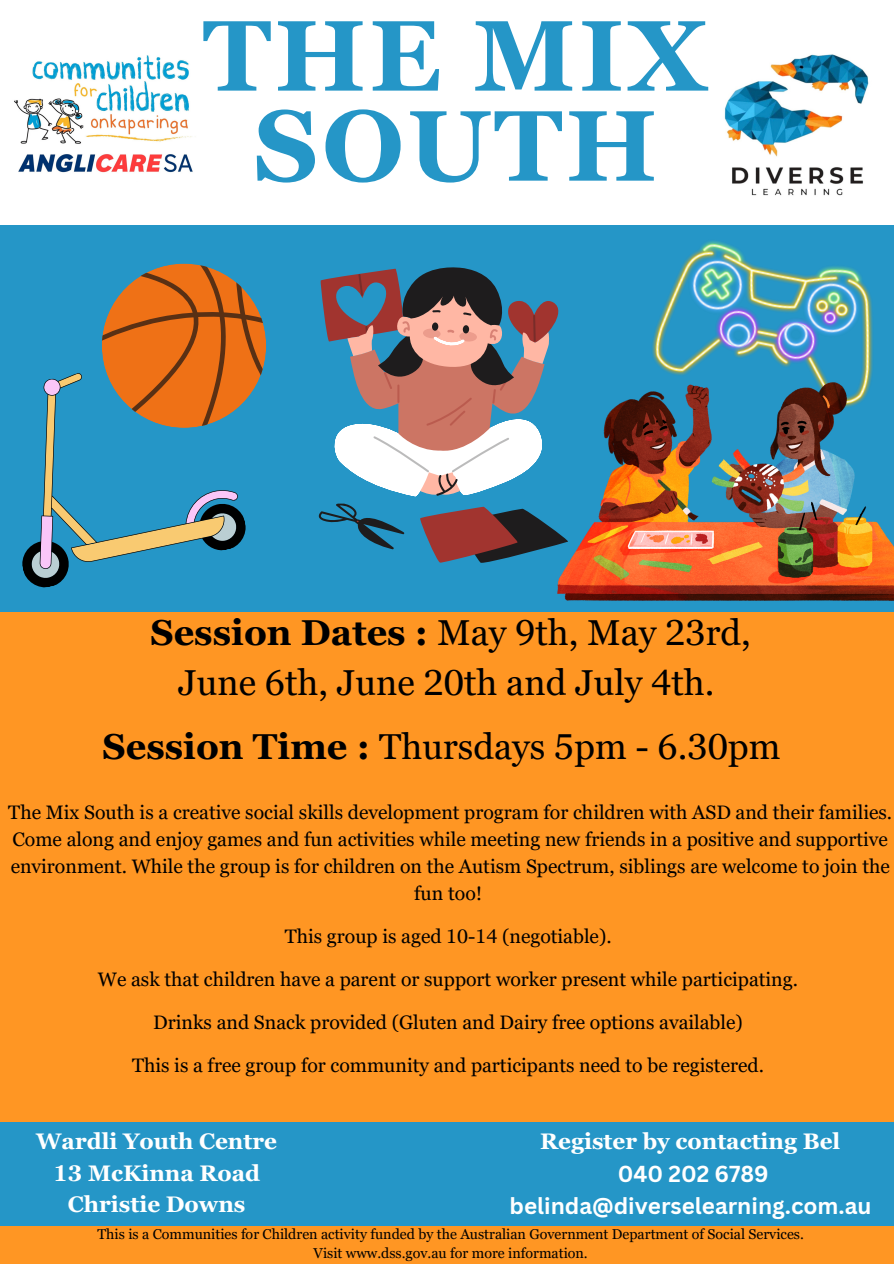
<style>
.page{position:relative;width:894px;height:1264px;background:#fff}
.page>*{position:absolute;margin:0;border:0;box-sizing:border-box;transform-origin:0 0}
.t1{font:700 100.05px/90px "Georgia Pro";letter-spacing:.035em;color:#2596c7;text-align:center}
.t2{font:36px/49.9px "Georgia Pro";color:#000;text-align:center}
.t3{font:700 22.5px/32.1px "Canva Sans";color:#fff;text-align:center}
.t4{font:700 22.5px/31.5px "Georgia Pro";color:#fff;text-align:center}
.t5{font:19.5px/27px "Georgia Pro";color:#000;text-align:center}
.t6{font:14.25px "Georgia Pro";color:#000}
.s1{font-weight:700}
.s2{font-family:"Georgia Pro"}
</style>
<div class="page">
<div style="left:0;top:0;width:893px;height:1263px;background:#ff9623"></div>
<div style="left:0;top:1122px;width:893px;height:103px;background:#2596c7"></div>
<div style="left:0;top:0;width:893px;height:281px;background:#fff"></div>
<div style="left:0;top:225px;width:893px;height:387px;background:#2596c7"></div>
<svg style="left:22px;top:373px;width:224px;height:215px"></svg>
<svg style="left:320px;top:278px;width:239px;height:285px"></svg>
<svg style="left:328px;top:267px;width:223px;height:229px"></svg>
<img style="left:652px;top:241px;width:221px;height:142px">
<svg style="left:102px;top:263px;width:164px;height:165px"></svg>
<img style="left:557px;top:383px;width:336px;height:217px">
<img style="left:14px;top:55px;width:179px;height:118px">
<img style="left:724px;top:54px;width:145px;height:142px">
<p class="t1" style="left:203px;top:11px;width:506px">THE MIX<br>SOUTH</p>
<h2 class="t2" style="left:150px;top:607px;width:602px"><span class="s1">Session Dates :</span> May 9th, May 23rd,<br>June 6th, June 20th and July 4th.</h2>
<h2 class="t2" style="left:102px;top:721px;width:679px"><span class="s1">Session Time :</span> Thursdays 5pm - 6.30pm</h2>
<h4 class="t5" style="left:8px;top:798px;width:885px">The Mix South is a creative social skills development program for children with ASD and their families.<br>Come along and enjoy games and fun activities while meeting new friends in a positive and supportive environment. While the group is for children on the Autism Spectrum, siblings are welcome to join the fun too!</h4>
<h4 class="t5" style="left:284px;top:922px;width:328px">This group is aged 10-14 (negotiable).</h4>
<h4 class="t5" style="left:98px;top:965px;width:701px">We ask that children have a parent or support worker present while participating.</h4>
<h4 class="t5" style="left:153px;top:1008px;width:591px">Drinks and Snack provided (Gluten and Dairy free options available)</h4>
<h3 class="t5" style="left:132px;top:1051px;width:633px">This is a free group for community and participants need to be registered.</h3>
<p class="t4" style="left:36px;top:1125px;width:242px">Wardli Youth Centre<br>13 McKinna Road<br>Christie Downs</p>
<p class="t3" style="left:509px;top:1124px;width:363px"><span class="s2">Register by contacting Bel<br></span>040 202 6789 belinda@diverselearning.com.au</p>
<p class="t6" style="left:97px;top:1225px;width:707px">This is a Communities for Children activity funded by the Australian Government Department of Social Services.</p>
<p class="t6" style="left:313px;top:1245px;width:276px">Visit www.dss.gov.au for more information.</p>
</div>
